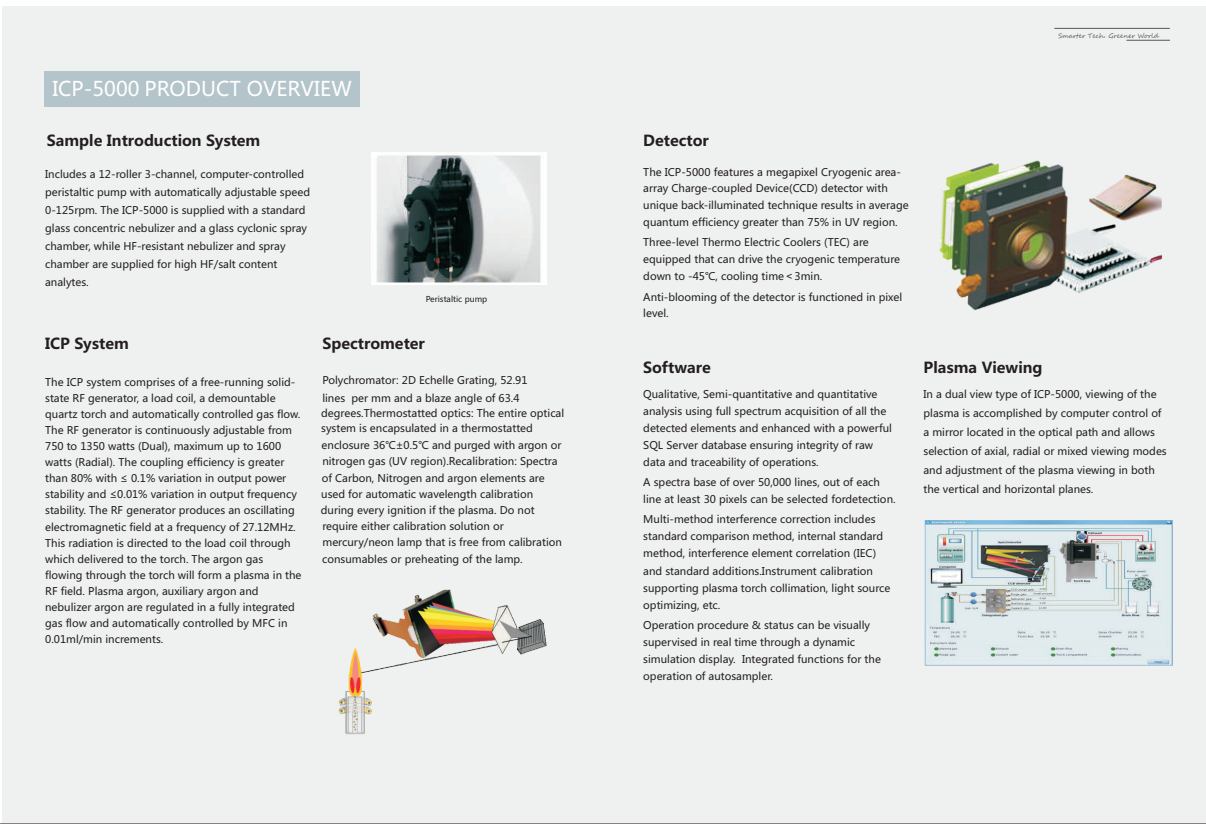
<style>
.page{position:relative;width:1206px;height:824px;background:#fff}
.page>*{position:absolute;margin:0;border:0;box-sizing:border-box;transform-origin:0 0}
.t1{font:20px "Microsoft Ya Hei";color:#fff}
.t2{font:700 15px "Microsoft Ya Hei";color:#231f20}
.t3{font:10.5px/16.1px "Microsoft Ya Hei";color:#231f20}
.t4{font:8px "Microsoft Ya Hei";color:#231f20}
.t5{font:6.4px "Segoe Script";color:#57585a}
.s1{font-family:"Arial Unicode MS"}
</style>
<div class="page">
<div style="left:2px;top:6px;width:1204px;height:817px;background:#eff0f0"></div>
<hr style="left:0;top:823px;width:1206px;height:1px;background:#231f20">
<img style="left:371px;top:153px;width:176px;height:131px">
<hr style="left:1054px;top:28px;width:116px;height:1px;background:#57585a">
<hr style="left:1126px;top:40px;width:44px;height:1px;background:#57585a">
<img style="left:939px;top:160px;width:223px;height:150px">
<img style="left:925px;top:520px;width:248px;height:146px">
<div style="left:44px;top:71px;width:316px;height:35px;background:#b4c4cb"></div>
<img style="left:338px;top:589px;width:209px;height:146px">
<h1 class="t1" style="left:52px;top:80px;width:301px">ICP-5000 PRODUCT OVERVIEW</h1>
<h2 class="t2" style="left:47px;top:134px;width:215px">Sample Introduction System</h2>
<p class="t3" style="left:45px;top:167px;width:266px;line-height:18px">Includes a 12-roller 3-channel, computer-controlled peristaltic pump with automatically adjustable speed 0-125rpm. The ICP-5000 is supplied with a standard glass concentric nebulizer and a glass cyclonic spray chamber, while HF-resistant nebulizer and spray chamber are supplied for high HF/salt content analytes.</p>
<p class="t4" style="left:426px;top:295px;width:63px">Peristaltic pump</p>
<h2 class="t2" style="left:45px;top:337px;width:85px">ICP System</h2>
<p class="t3" style="left:45px;top:375px;width:258px">The ICP system comprises of a free-running solid&shy;state RF generator, a load coil, a demountable quartz torch and automatically controlled gas flow.<br>The RF generator is continuously adjustable from 750 to 1350 watts (Dual), maximum up to 1600 watts (Radial). The coupling efficiency is greater than 80% with ≤ 0.1% variation in output power stability and ≤0.01% variation in output frequency stability. The RF generator produces an oscillating electromagnetic field at a frequency of 27.12MHz.<br>This radiation is directed to the load coil through which delivered to the torch. The argon gas flowing through the torch will form a plasma in the RF field. Plasma argon, auxiliary argon and nebulizer argon are regulated in a fully integrated gas flow and automatically controlled by MFC in 0.01ml/min increments.</p>
<h2 class="t2" style="left:322px;top:337px;width:104px">Spectrometer</h2>
<p class="t3" style="left:322px;top:372px;width:207px;line-height:17.6px">Polychromator: 2D Echelle Grating, 52.91 lines per mm and a blaze angle of 63.4</p>
<p class="t3" style="left:321px;top:407px;width:245px;line-height:15px">degrees.Thermostatted optics: The entire optical system is encapsulated in a thermostatted</p>
<p class="t3" style="left:321px;top:438px;width:242px;line-height:16.4px">enclosure 36℃±0.5℃ and purged with argon or nitrogen gas (UV region).Recalibration: Spectra of Carbon, Nitrogen and argon elements are used for automatic wavelength calibration</p>
<p class="t3" style="left:321px;top:502px;width:243px;line-height:16.4px">during every ignition if the plasma. Do not require either calibration solution or mercury/neon lamp that is free from calibration consumables or preheating of the lamp.</p>
<p class="t5" style="left:1058px;top:33px;width:102px">Smarter Tech. Greener World</p>
<h2 class="t2" style="left:643px;top:134px;width:67px">Detector</h2>
<p class="t3" style="left:643px;top:164px;width:267px;line-height:16.6px">The ICP-5000 features a megapixel Cryogenic area&shy;array Charge-coupled Device(CCD) detector with unique back-illuminated technique results in average quantum efficiency greater than 75% in UV region.</p>
<p class="t3" style="left:643px;top:235px;width:258px;line-height:16.7px">Three-level Thermo Electric Coolers (TEC) are equipped that can drive the cryogenic temperature down to -45℃, cooling time<span class="s1">＜</span>3min.</p>
<p class="t3" style="left:643px;top:289px;width:260px;line-height:16.6px">Anti-blooming of the detector is functioned in pixel level.</p>
<h2 class="t2" style="left:643px;top:361px;width:69px">Software</h2>
<p class="t3" style="left:643px;top:387px;width:250px;line-height:17.1px">Qualitative, Semi-quantitative and quantitative analysis using full spectrum acquisition of all the detected elements and enhanced with a powerful SQL Server database ensuring integrity of raw data and traceability of operations.</p>
<p class="t3" style="left:643px;top:475px;width:254px;line-height:17.1px">A spectra base of over 50,000 lines, out of each line at least 30 pixels can be selected fordetection.</p>
<p class="t3" style="left:643px;top:512px;width:249px;line-height:17.1px">Multi-method interference correction includes standard comparison method, internal standard method, interference element correlation (IEC) and standard additions.Instrument calibration supporting plasma torch collimation, light source optimizing, etc.</p>
<p class="t3" style="left:643px;top:617px;width:239px;line-height:17.1px">Operation procedure &amp; status can be visually supervised in real time through a dynamic simulation display. Integrated functions for the operation of autosampler.</p>
<h2 class="t2" style="left:924px;top:361px;width:121px">Plasma Viewing</h2>
<p class="t3" style="left:924px;top:385px;width:245px;line-height:19.1px">In a dual view type of ICP-5000, viewing of the plasma is accomplished by computer control of a mirror located in the optical path and allows selection of axial, radial or mixed viewing modes and adjustment of the plasma viewing in both the vertical and horizontal planes.</p>
</div>
